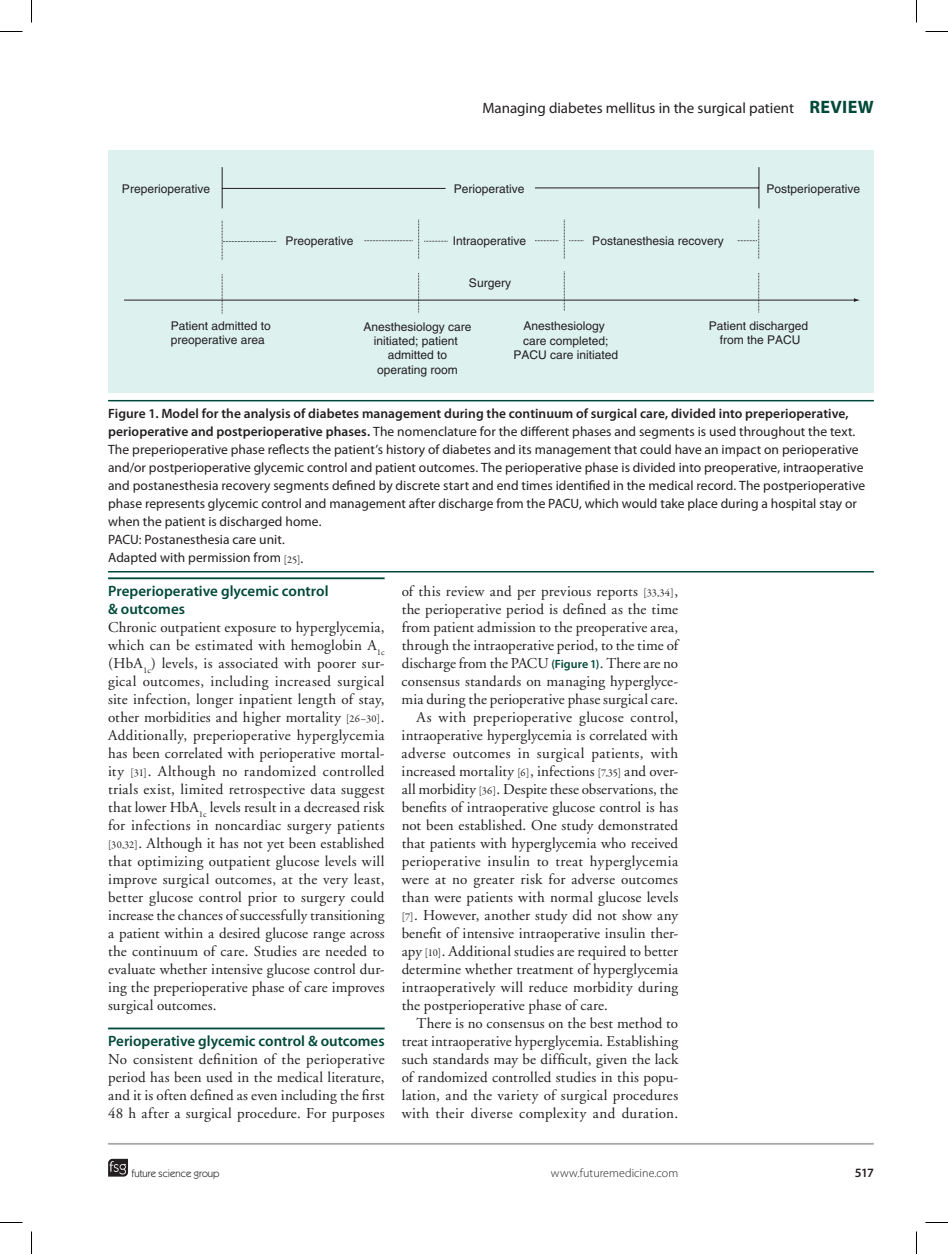
<style>
.page{position:relative;width:948px;height:1254px;background:#fff}
.page>*{position:absolute;margin:0;border:0;box-sizing:border-box;transform-origin:0 0}
.t1{font:15px/18px "Adobe Garamond";letter-spacing:.01em;color:#231f20;text-align:justify}
.t2{font:600 15px/18px "Myriad Pro";color:#004839}
.t3{font:15px "Myriad Pro";color:#231f20}
.t4{font:13.5px/18px "Myriad Pro";letter-spacing:.005em;color:#231f20}
.t5{font:600 12.75px "Myriad Pro";color:#231f20}
.t6{font:12px/14.4px "Helvetica LT Std";color:#231f20;text-align:center}
.t7{font:300 12px "Myriad Pro";letter-spacing:.005em;color:#231f20}
.t8{font:10.5px "Itc Kabel";color:#231f20}
.s1{font-weight:700;font-size:18px;color:#004839}
.s2{font-weight:600}
.s3{font-family:"Garamond Premr Pro";font-size:10.5px}
.s4{font-family:"Myriad Pro";font-weight:600;font-size:12px;color:#004839}
</style>
<div class="page">
<svg style="left:108px;top:1158px;width:20px;height:18px"></svg>
<hr style="left:108px;top:1142px;width:765px;height:2px;background:#a8a9ad">
<hr style="left:108px;top:400px;width:765px;height:1px;background:#004839">
<hr style="left:108px;top:571px;width:765px;height:1px;background:#004839">
<div style="left:108px;top:151px;width:765px;height:242px;background:#ddf1ef"></div>
<hr style="left:222px;top:167px;width:1px;height:41px;background:#231f20">
<hr style="left:758px;top:167px;width:1px;height:41px;background:#231f20">
<hr style="left:222px;top:188px;width:223px;height:1px;background:#231f20">
<hr style="left:535px;top:187px;width:223px;height:1px;background:#231f20">
<hr style="left:124px;top:300px;width:731px;height:1px;background:#231f20">
<svg style="left:853px;top:298px;width:7px;height:4px"></svg>
<svg style="left:564px;top:271px;width:1px;height:40px"></svg>
<svg style="left:758px;top:273px;width:1px;height:39px"></svg>
<svg style="left:737px;top:220px;width:22px;height:39px"></svg>
<svg style="left:564px;top:220px;width:19px;height:39px"></svg>
<svg style="left:535px;top:240px;width:23px;height:1px"></svg>
<svg style="left:418px;top:273px;width:1px;height:40px"></svg>
<svg style="left:418px;top:220px;width:29px;height:39px"></svg>
<svg style="left:364px;top:240px;width:48px;height:1px"></svg>
<svg style="left:222px;top:274px;width:1px;height:40px"></svg>
<svg style="left:222px;top:221px;width:54px;height:39px"></svg>
<hr style="left:108px;top:577px;width:276px;height:2px;background:#004839">
<hr style="left:108px;top:1027px;width:276px;height:2px;background:#004839">
<svg style="left:0;top:31px;width:22px;height:1px"></svg>
<svg style="left:925px;top:31px;width:22px;height:1px"></svg>
<svg style="left:0;top:1222px;width:22px;height:1px"></svg>
<svg style="left:925px;top:1222px;width:22px;height:1px"></svg>
<svg style="left:31px;top:0;width:1px;height:23px"></svg>
<svg style="left:31px;top:1231px;width:1px;height:23px"></svg>
<svg style="left:916px;top:0;width:1px;height:23px"></svg>
<svg style="left:916px;top:1231px;width:1px;height:23px"></svg>
<p class="t3" style="left:482px;top:99px;width:393px">Managing diabetes mellitus in the surgical patient <span class="s1">REVIEW</span></p>
<p class="t6" style="left:122px;top:182px;width:90px">Preperioperative</p>
<p class="t6" style="left:454px;top:181px;width:72px">Perioperative</p>
<p class="t6" style="left:766px;top:182px;width:95px">Postperioperative</p>
<p class="t6" style="left:285px;top:234px;width:70px">Preoperative</p>
<p class="t6" style="left:452px;top:234px;width:75px">Intraoperative</p>
<p class="t6" style="left:469px;top:275px;width:44px">Surgery</p>
<p class="t6" style="left:592px;top:233px;width:133px">Postanesthesia recovery</p>
<p class="t6" style="left:171px;top:318px;width:102px;text-align:left">Patient admitted to preoperative area</p>
<p class="t6" style="left:363px;top:319px;width:110px">Anesthesiology care initiated; patient admitted to operating room</p>
<p class="t6" style="left:708px;top:318px;width:101px">Patient discharged from the PACU</p>
<p class="t6" style="left:513px;top:319px;width:106px">Anesthesiology care completed;<br>PACU care initiated</p>
<p class="t4" style="left:108px;top:405px;width:758px"><span class="s2">Figure 1. Model for the analysis of diabetes management during the continuum of surgical care, divided into preperioperative, perioperative and postperioperative phases.</span> The nomenclature for the different phases and segments is used throughout the text.<br>The preperioperative phase reflects the patient’s history of diabetes and its management that could have an impact on perioperative and/or postperioperative glycemic control and patient outcomes. The perioperative phase is divided into preoperative, intraoperative and postanesthesia recovery segments defined by discrete start and end times identified in the medical record. The postperioperative phase represents glycemic control and management after discharge from the PACU, which would take place during a hospital stay or when the patient is discharged home.<br>PACU: Postanesthesia care unit.<br>Adapted with permission from <span class="s3">[25]</span>.</p>
<p class="t2" style="left:108px;top:582px;width:222px">Preperioperative glycemic control &amp; outcomes</p>
<p class="t1" style="left:108px;top:619px;width:278px">Chronic outpatient exposure to hyperglycemia, which can be estimated with hemoglobin A<sub>1c </sub>(HbA<sub>1c</sub>) levels, is associated with poorer sur&shy;gical outcomes, including increased surgical site infection, longer inpatient length of stay, other morbidities and higher mortality <span class="s3">[26–30]</span>.<br>Additionally, preperioperative hyperglycemia has been correlated with perioperative mortal&shy;ity <span class="s3">[31]</span>. Although no randomized controlled trials exist, limited retrospective data suggest that lower HbA<sub>1c</sub> levels result in a decreased risk for infections in noncardiac surgery patients <span class="s3">[30,32]</span>. Although it has not yet been established that optimizing outpatient glucose levels will improve surgical outcomes, at the very least, better glucose control prior to surgery could increase the chances of successfully transitioning a patient within a desired glucose range across the continuum of care. Studies are needed to evaluate whether intensive glucose control dur&shy;ing the preperioperative phase of care improves surgical outcomes.</p>
<p class="t2" style="left:108px;top:1032px;width:278px">Perioperative glycemic control &amp; outcomes</p>
<p class="t1" style="left:108px;top:1051px;width:278px">No consistent definition of the perioperative period has been used in the medical literature, and it is often defined as even including the first 48 h after a surgical procedure. For purposes</p>
<p class="t1" style="left:401px;top:583px;width:278px">of this review and per previous reports <span class="s3">[33,34]</span>,</p>
<p class="t1" style="left:401px;top:601px;width:278px">the perioperative period is defined as the time</p>
<p class="t1" style="left:401px;top:619px;width:278px">from patient admission to the preoperative area,</p>
<p class="t1" style="left:401px;top:637px;width:278px">through the intraoperative period, to the time of</p>
<p class="t1" style="left:401px;top:655px;width:278px">discharge from the PACU <span class="s4">(Figure 1)</span>. There are no</p>
<p class="t1" style="left:401px;top:673px;width:278px">consensus standards on managing hyperglyce-</p>
<p class="t1" style="left:401px;top:691px;width:278px">mia during the perioperative phase surgical care.</p>
<p class="t1" style="left:416px;top:709px;width:263px">As with preperioperative glucose control,</p>
<p class="t1" style="left:401px;top:727px;width:278px">intraoperative hyperglycemia is correlated with</p>
<p class="t1" style="left:401px;top:745px;width:278px">adverse outcomes in surgical patients, with</p>
<p class="t1" style="left:401px;top:763px;width:278px">increased mortality <span class="s3">[6]</span>, infections <span class="s3">[7,35]</span> and over-</p>
<p class="t1" style="left:401px;top:781px;width:278px">all morbidity <span class="s3">[36]</span>. Despite these observations, the</p>
<p class="t1" style="left:401px;top:799px;width:278px">benefits of intraoperative glucose control is has</p>
<p class="t1" style="left:401px;top:817px;width:278px">not been established. One study demonstrated</p>
<p class="t1" style="left:401px;top:835px;width:278px">that patients with hyperglycemia who received</p>
<p class="t1" style="left:401px;top:853px;width:278px">perioperative insulin to treat hyperglycemia</p>
<p class="t1" style="left:401px;top:871px;width:278px">were at no greater risk for adverse outcomes</p>
<p class="t1" style="left:401px;top:889px;width:278px">than were patients with normal glucose levels</p>
<p class="t1" style="left:401px;top:907px;width:278px"><span class="s3">[7]</span>. However, another study did not show any</p>
<p class="t1" style="left:401px;top:925px;width:278px">benefit of intensive intraoperative insulin ther-</p>
<p class="t1" style="left:401px;top:943px;width:278px">apy <span class="s3">[10]</span>. Additional studies are required to better</p>
<p class="t1" style="left:401px;top:961px;width:278px">determine whether treatment of hyperglycemia</p>
<p class="t1" style="left:401px;top:979px;width:278px">intraoperatively will reduce morbidity during</p>
<p class="t1" style="left:401px;top:997px;width:208px">the postperioperative phase of care.</p>
<p class="t1" style="left:416px;top:1015px;width:263px">There is no consensus on the best method to</p>
<p class="t1" style="left:401px;top:1033px;width:278px">treat intraoperative hyperglycemia. Establishing</p>
<p class="t1" style="left:401px;top:1051px;width:278px">such standards may be difficult, given the lack</p>
<p class="t1" style="left:401px;top:1069px;width:278px">of randomized controlled studies in this popu-</p>
<p class="t1" style="left:401px;top:1087px;width:278px">lation, and the variety of surgical procedures</p>
<p class="t1" style="left:401px;top:1105px;width:278px">with their diverse complexity and duration.</p>
<p class="t8" style="left:131px;top:1167px;width:90px">future science group</p>
<p class="t7" style="left:551px;top:1166px;width:129px">www.futuremedicine.com</p>
<p class="t5" style="left:854px;top:1164px;width:21px">517</p>
</div>
